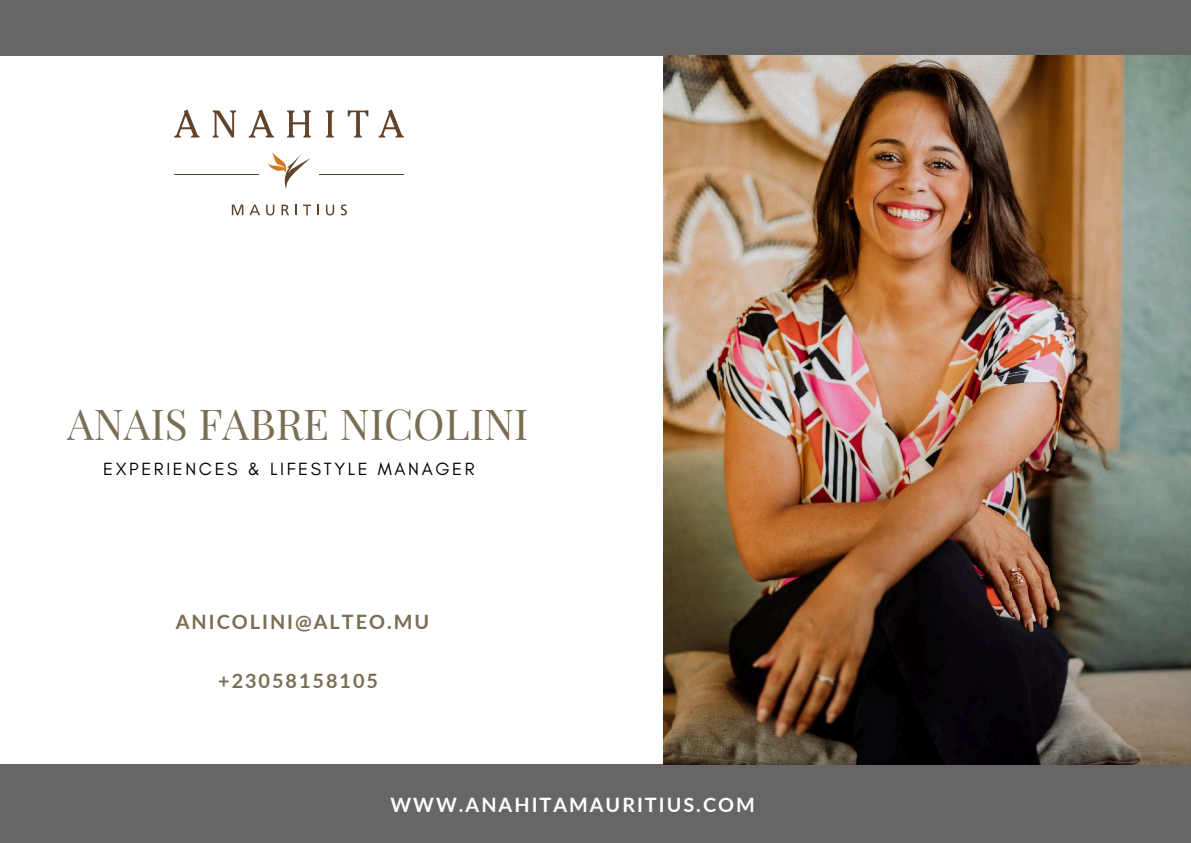
<style>
.page{position:relative;width:1191px;height:843px;background:#fff}
.page>*{position:absolute;margin:0;border:0;box-sizing:border-box;transform-origin:0 0}
.t1{font:42.4px "Playfair Display";color:#796d53}
.t2{font:700 19.8px "Lato";letter-spacing:.1em;color:#796d53}
.t3{font:700 19.8px "Lato";letter-spacing:.1em;color:#fff}
.t4{font:18px "Glacial Indifference";letter-spacing:.145em;color:#000}
</style>
<div class="page">
<div style="left:0;top:0;width:1190px;height:55px;background:#666"></div>
<div style="left:0;top:763px;width:1190px;height:79px;background:#666"></div>
<svg style="left:174px;top:109px;width:230px;height:28px"></svg>
<svg style="left:267px;top:152px;width:43px;height:37px"></svg>
<hr style="left:174px;top:174px;width:84px;height:1px;background:#61422a">
<hr style="left:319px;top:174px;width:85px;height:1px;background:#61422a">
<svg style="left:232px;top:204px;width:11px;height:11px"></svg>
<svg style="left:249px;top:204px;width:11px;height:11px"></svg>
<svg style="left:266px;top:204px;width:8px;height:11px"></svg>
<svg style="left:281px;top:204px;width:8px;height:11px"></svg>
<svg style="left:295px;top:204px;width:2px;height:11px"></svg>
<svg style="left:303px;top:204px;width:8px;height:11px"></svg>
<svg style="left:326px;top:204px;width:8px;height:11px"></svg>
<svg style="left:341px;top:204px;width:6px;height:11px"></svg>
<img style="left:663px;top:55px;width:527px;height:708px">
<h1 class="t1" style="left:67px;top:393px;width:463px">ANAIS FABRE NICOLINI</h1>
<p class="t4" style="left:103px;top:457px;width:373px">EXPERIENCES &amp; LIFESTYLE MANAGER</p>
<p class="t2" style="left:176px;top:609px;width:255px">ANICOLINI@ALTEO.MU</p>
<p class="t2" style="left:218px;top:668px;width:161px">+23058158105</p>
<p class="t3" style="left:390px;top:791px;width:366px">WWW.ANAHITAMAURITIUS.COM</p>
</div>
